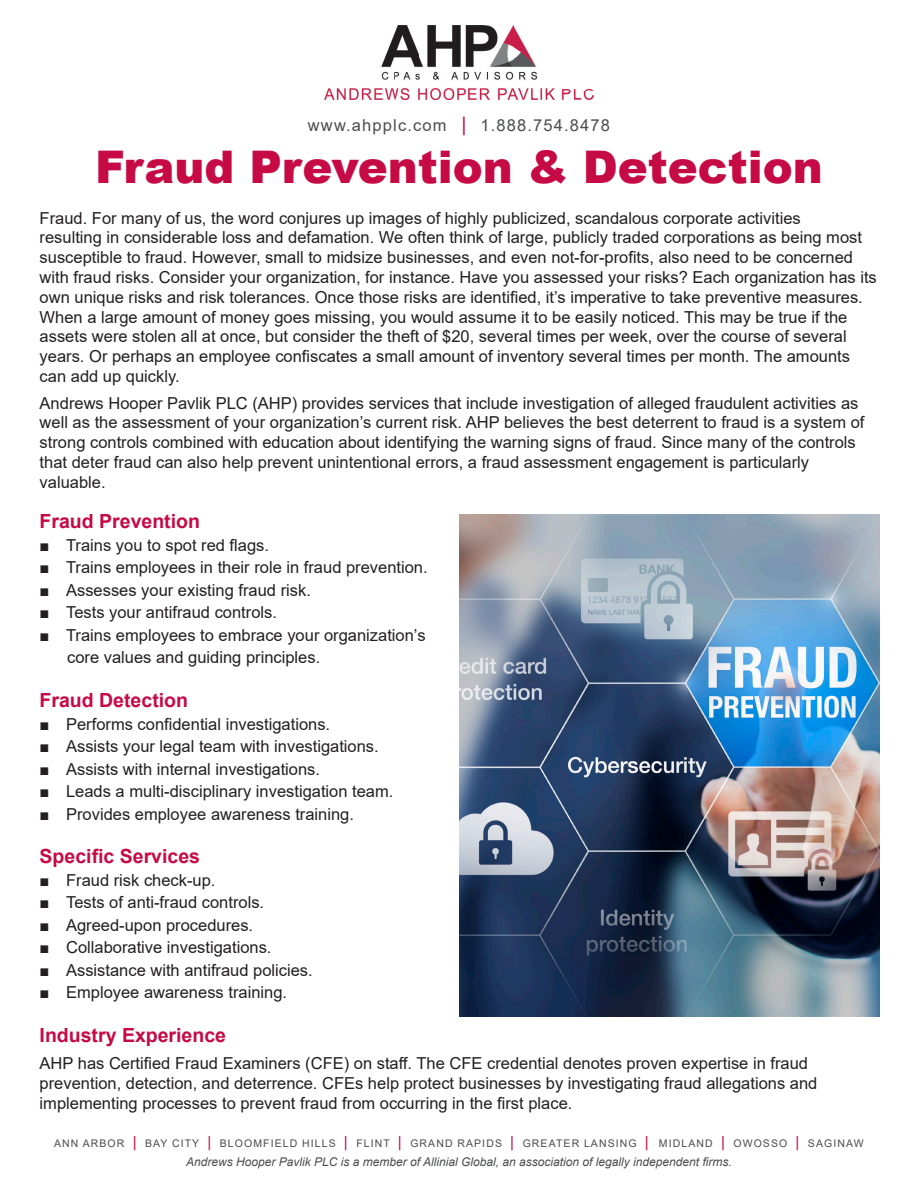
<style>
.page{position:relative;width:918px;height:1188px;background:#fff}
.page>*{position:absolute;margin:0;border:0;box-sizing:border-box;transform-origin:0 0}
.t1{font:900 45px "Arial";color:#c60a45}
.t2{font:700 19.5px "Arial";color:#c60a45}
.t3{font:16.5px/19.8px "Arial";color:#231f20}
.t4{font:16.5px "Arial";letter-spacing:.07em;color:#4b4c4d}
.t5{font:italic 12px "Arial";color:#4b4c4d}
.t6{font:10.5px "Arial";letter-spacing:.105em;color:#4b4c4d}
.s1{font-size:19.5px;color:#c60a45}
.s2{font-size:15px;color:#c60a45}
</style>
<div class="page">
<img style="left:325px;top:25px;width:268px;height:74px">
<img style="left:459px;top:515px;width:420px;height:501px">
<p class="t4" style="left:308px;top:113px;width:304px">www.ahpplc.com <span class="s1">|</span> 1.888.754.8478</p>
<p class="t1" style="left:95px;top:135px;width:729px">Fraud Prevention &amp; Detection</p>
<p class="t3" style="left:40px;top:208px;width:839px">Fraud. For many of us, the word conjures up images of highly publicized, scandalous corporate activities<br>resulting in considerable loss and defamation. We often think of large, publicly traded corporations as being most susceptible to fraud. However, small to midsize businesses, and even not-for-profits, also need to be concerned with fraud risks. Consider your organization, for instance. Have you assessed your risks? Each organization has its own unique risks and risk tolerances. Once those risks are identified, it’s imperative to take preventive measures.<br>When a large amount of money goes missing, you would assume it to be easily noticed. This may be true if the assets were stolen all at once, but consider the theft of $20, several times per week, over the course of several years. Or perhaps an employee confiscates a small amount of inventory several times per month. The amounts can add up quickly.</p>
<p class="t3" style="left:40px;top:393px;width:826px">Andrews Hooper Pavlik PLC (AHP) provides services that include investigation of alleged fraudulent activities as well as the assessment of your organization’s current risk. AHP believes the best deterrent to fraud is a system of strong controls combined with education about identifying the warning signs of fraud. Since many of the controls that deter fraud can also help prevent unintentional errors, a fraud assessment engagement is particularly valuable.</p>
<p class="t2" style="left:40px;top:507px;width:162px">Fraud Prevention</p>
<p class="t3" style="left:40px;top:535px;width:231px">■ Trains you to spot red flags.</p>
<p class="t3" style="left:40px;top:557px;width:390px">■ Trains employees in their role in fraud prevention.</p>
<p class="t3" style="left:40px;top:580px;width:273px">■ Assesses your existing fraud risk.</p>
<p class="t3" style="left:40px;top:602px;width:239px">■ Tests your antifraud controls.</p>
<p class="t3" style="left:67px;top:623px;width:360px;line-height:22.5px;text-indent:-28px">■ Trains employees to embrace your organization’s core values and guiding principles.</p>
<p class="t2" style="left:40px;top:687px;width:150px">Fraud Detection</p>
<p class="t3" style="left:40px;top:714px;width:292px">■ Performs confidential investigations.</p>
<p class="t3" style="left:40px;top:737px;width:341px">■ Assists your legal team with investigations.</p>
<p class="t3" style="left:40px;top:759px;width:282px">■ Assists with internal investigations.</p>
<p class="t3" style="left:40px;top:782px;width:355px">■ Leads a multi-disciplinary investigation team.</p>
<p class="t3" style="left:40px;top:804px;width:316px">■ Provides employee awareness training.</p>
<p class="t2" style="left:40px;top:843px;width:162px">Specific Services</p>
<p class="t3" style="left:40px;top:870px;width:177px">■ Fraud risk check-up.</p>
<p class="t3" style="left:40px;top:892px;width:226px">■ Tests of anti-fraud controls.</p>
<p class="t3" style="left:40px;top:915px;width:215px">■ Agreed-upon procedures.</p>
<p class="t3" style="left:40px;top:937px;width:233px">■ Collaborative investigations.</p>
<p class="t3" style="left:40px;top:960px;width:275px">■ Assistance with antifraud policies.</p>
<p class="t3" style="left:40px;top:982px;width:249px">■ Employee awareness training.</p>
<p class="t2" style="left:40px;top:1022px;width:188px">Industry Experience</p>
<p class="t3" style="left:40px;top:1053px;width:779px">AHP has Certified Fraud Examiners (CFE) on staff. The CFE credential denotes proven expertise in fraud prevention, detection, and deterrence. CFEs help protect businesses by investigating fraud allegations and implementing processes to prevent fraud from occurring in the first place.</p>
<p class="t6" style="left:54px;top:1136px;width:811px">ANN ARBOR <span class="s2">|</span> BAY CITY <span class="s2">|</span> BLOOMFIELD HILLS <span class="s2">|</span> FLINT <span class="s2">|</span> GRAND RAPIDS <span class="s2">|</span> GREATER LANSING <span class="s2">|</span> MIDLAND <span class="s2">|</span> OWOSSO <span class="s2">|</span> SAGINAW</p>
<p class="t5" style="left:186px;top:1154px;width:547px">Andrews Hooper Pavlik PLC is a member of Allinial Global, an association of legally independent firms.</p>
</div>
